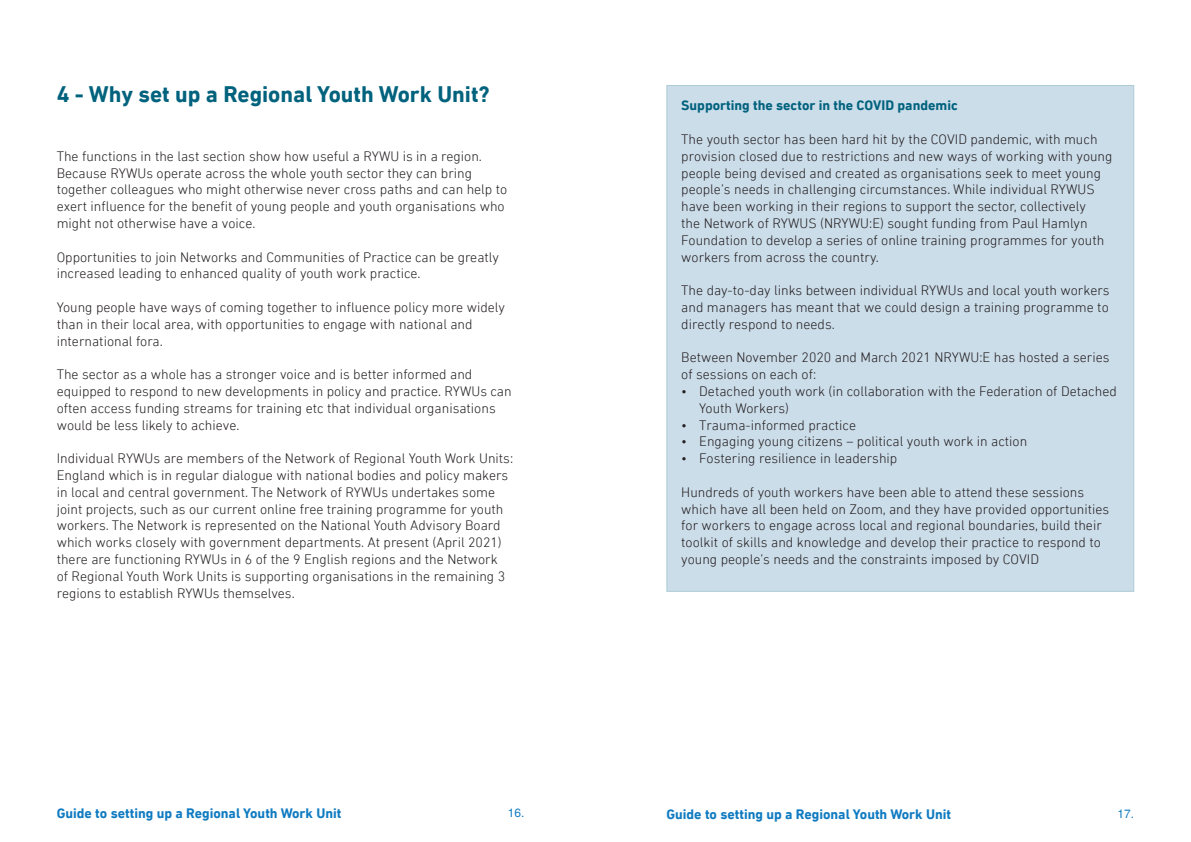
<style>
.page{position:relative;width:1191px;height:842px;background:#fff}
.page>*{position:absolute;margin:0;border:0;box-sizing:border-box;transform-origin:0 0}
.Paragraph_Style_4{font:700 23px "DIN Next W01";color:#00627d}
.t1{font:300 14px/16.8px "DIN Next W01";color:#231f20}
.t2{font:700 14px "DIN Next W01";color:#107bc1}
.t3{font:700 14px "DIN Next W01";color:#00627d}
.t4{font:12px "Te X Gyre Heros";color:#107bc1}
</style>
<div class="page">
<div style="left:666px;top:85px;width:468px;height:507px;background:#ccddea"></div>
<p class="Paragraph_Style_4" style="left:57px;top:81px;width:434px">4 - Why set up a Regional Youth Work Unit?</p>
<p class="t1" style="left:57px;top:147px;width:452px">The functions in the last section show how useful a RYWU is in a region.<br>Because RYWUs operate across the whole youth sector they can bring together colleagues who might otherwise never cross paths and can help to exert influence for the benefit of young people and youth organisations who might not otherwise have a voice.</p>
<p class="t1" style="left:57px;top:248px;width:444px">Opportunities to join Networks and Communities of Practice can be greatly increased leading to enhanced quality of youth work practice.</p>
<p class="t1" style="left:57px;top:299px;width:450px">Young people have ways of coming together to influence policy more widely than in their local area, with opportunities to engage with national and international fora.</p>
<p class="t1" style="left:57px;top:366px;width:456px">The sector as a whole has a stronger voice and is better informed and equipped to respond to new developments in policy and practice. RYWUs can often access funding streams for training etc that individual organisations would be less likely to achieve.</p>
<p class="t1" style="left:57px;top:450px;width:458px">Individual RYWUs are members of the Network of Regional Youth Work Units:<br>England which is in regular dialogue with national bodies and policy makers in local and central government. The Network of RYWUs undertakes some joint projects, such as our current online free training programme for youth workers. The Network is represented on the National Youth Advisory Board which works closely with government departments. At present (April 2021) there are functioning RYWUs in 6 of the 9 English regions and the Network<br>of Regional Youth Work Units is supporting organisations in the remaining 3 regions to establish RYWUs themselves.</p>
<p class="t3" style="left:681px;top:97px;width:278px">Supporting the sector in the COVID pandemic</p>
<p class="t1" style="left:681px;top:131px;width:433px">The youth sector has been hard hit by the COVID pandemic, with much provision closed due to restrictions and new ways of working with young people being devised and created as organisations seek to meet young people’s needs in challenging circumstances. While individual RYWUS have been working in their regions to support the sector, collectively<br>the Network of RYWUS (NRYWU:E) sought funding from Paul Hamlyn Foundation to develop a series of online training programmes for youth workers from across the country.</p>
<p class="t1" style="left:681px;top:282px;width:430px;text-align:justify">The day-to-day links between individual RYWUs and local youth workers and managers has meant that we could design a training programme to directly respond to needs.</p>
<p class="t1" style="left:681px;top:349px;width:430px">Between November 2020 and March 2021 NRYWU:E has hosted a series of sessions on each of:</p>
<p class="t1" style="left:699px;top:383px;width:419px;text-indent:-18px">• Detached youth work (in collaboration with the Federation of Detached<br>Youth Workers)</p>
<p class="t1" style="left:681px;top:416px;width:176px">• Trauma-informed practice</p>
<p class="t1" style="left:681px;top:433px;width:347px">• Engaging young citizens – political youth work in action</p>
<p class="t1" style="left:681px;top:450px;width:217px">• Fostering resilience in leadership</p>
<p class="t1" style="left:681px;top:484px;width:429px">Hundreds of youth workers have been able to attend these sessions which have all been held on Zoom, and they have provided opportunities for workers to engage across local and regional boundaries, build their toolkit of skills and knowledge and develop their practice to respond to young people’s needs and the constraints imposed by COVID</p>
<p class="t2" style="left:57px;top:805px;width:286px">Guide to setting up a Regional Youth Work Unit</p>
<p class="t4" style="left:508px;top:803px;width:18px">16.</p>
<p class="t2" style="left:666px;top:806px;width:286px">Guide to setting up a Regional Youth Work Unit</p>
<p class="t4" style="left:1117px;top:804px;width:18px">17.</p>
</div>
